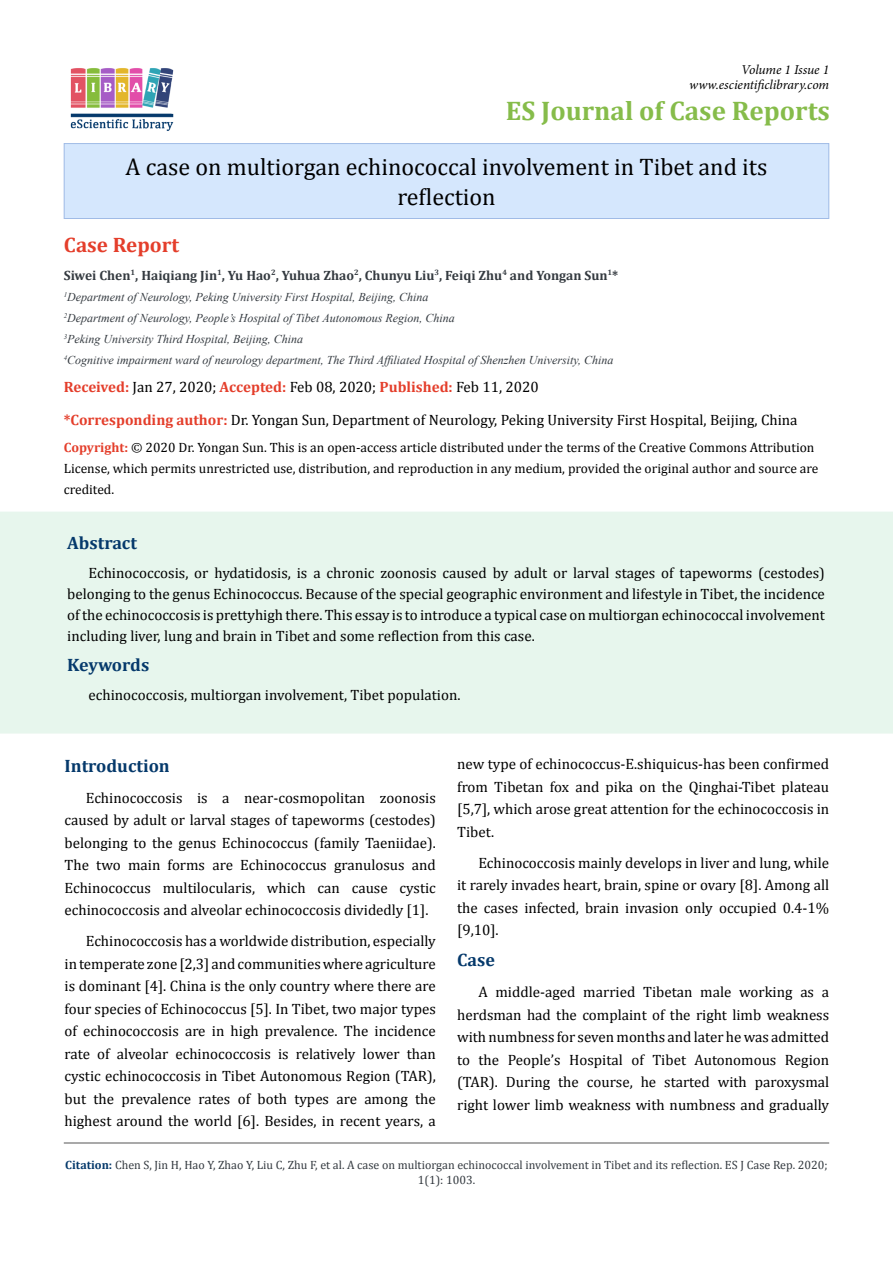
<style>
.page{position:relative;width:893px;height:1263px;background:#fff}
.page>*{position:absolute;margin:0;border:0;box-sizing:border-box;transform-origin:0 0}
.t1{font:700 27px "Cambria";color:#86bc4a}
.t2{font:24px/30px "Cambria";color:#000;text-align:center}
.t3{font:700 21px "Cambria";color:#e43e2b}
.t4{font:700 18px "Cambria";color:#05396b}
.t5{font:15px/22.5px "Cambria";color:#000;text-align:justify}
.t6{font:13.5px/21px "Cambria";color:#000}
.t7{font:700 13.5px "Cambria";color:#343a40}
.t8{font:italic 13.5px/15px "Minion Pro";letter-spacing:-.01em;color:#000;text-align:right}
.t9{font:italic 12px/21px "Times New Roman";color:#343a40}
.t10{font:12px/15px "Cambria";color:#343a40;text-align:center}
.s1{font-weight:700;color:#e43e2b}
.s2{font-weight:700;color:#05396b}
</style>
<div class="page">
<hr style="left:64px;top:1142px;width:765px;height:1px;background:#000">
<hr style="left:64px;top:1143px;width:765px;height:1px;background:#000">
<img style="left:70px;top:68px;width:104px;height:63px">
<div style="left:64px;top:144px;width:765px;height:74px;background:#d5e7fd"></div>
<div style="left:64px;top:143px;width:765px;height:76px;border:1px solid #a0bbe6"></div>
<div style="left:0;top:512px;width:893px;height:221px;background:#e7f6ed"></div>
<p class="t8" style="left:689px;top:62px;width:141px">Volume 1 Issue 1 www.escientificlibrary.com</p>
<h1 class="t1" style="left:506px;top:92px;width:326px">ES Journal of Case Reports</h1>
<h2 class="t2" style="left:126px;top:152px;width:643px">A case on multiorgan echinococcal involvement in Tibet and its reflection</h2>
<h3 class="t3" style="left:64px;top:230px;width:117px">Case Report</h3>
<p class="t7" style="left:64px;top:266px;width:556px">Siwei Chen<sup>1</sup>, Haiqiang Jin<sup>1</sup>, Yu Hao<sup>2</sup>, Yuhua Zhao<sup>2</sup>, Chunyu Liu<sup>3</sup>, Feiqi Zhu<sup>4</sup> and Yongan Sun<sup>1</sup>*</p>
<p class="t9" style="left:64px;top:286px;width:551px"><sup>1</sup>Department of Neurology, Peking University First Hospital, Beijing, China<br><sup>2</sup>Department of Neurology, People’s Hospital of Tibet Autonomous Region, China<br><sup>3</sup>Peking University Third Hospital, Beijing, China<br><sup>4</sup>Cognitive impairment ward of neurology department, The Third Affiliated Hospital of Shenzhen University, China</p>
<p class="t5" style="left:64px;top:376px;width:476px"><span class="s1">Received:</span> Jan 27, 2020; <span class="s1">Accepted:</span> Feb 08, 2020; <span class="s1">Published:</span> Feb 11, 2020</p>
<p class="t5" style="left:64px;top:408px;width:735px"><span class="s1">*Corresponding author:</span> Dr. Yongan Sun, Department of Neurology, Peking University First Hospital, Beijing, China</p>
<p class="t6" style="left:64px;top:437px;width:756px"><span class="s1">Copyright:</span> © 2020 Dr. Yongan Sun. This is an open-access article distributed under the terms of the Creative Commons Attribution<br>License, which permits unrestricted use, distribution, and reproduction in any medium, provided the original author and source are credited.</p>
<p class="t4" style="left:67px;top:530px;width:71px">Abstract</p>
<p class="t5" style="left:67px;top:563px;width:759px;line-height:21px;text-indent:21px">Echinococcosis, or hydatidosis, is a chronic zoonosis caused by adult or larval stages of tapeworms (cestodes) belonging to the genus Echinococcus. Because of the special geographic environment and lifestyle in Tibet, the incidence of the echinococcosis is prettyhigh there. This essay is to introduce a typical case on multiorgan echinococcal involvement including liver, lung and brain in Tibet and some reflection from this case.</p>
<p class="t4" style="left:67px;top:652px;width:83px">Keywords</p>
<p class="t5" style="left:89px;top:684px;width:373px">echinococcosis, multiorgan involvement, Tibet population.</p>
<p class="t4" style="left:65px;top:753px;width:107px">Introduction</p>
<p class="t5" style="left:65px;top:786px;width:373px;text-indent:21px">Echinococcosis is a near-cosmopolitan zoonosis caused by adult or larval stages of tapeworms (cestodes) belonging to the genus Echinococcus (family Taeniidae).<br>The two main forms are Echinococcus granulosus and Echinococcus multilocularis, which can cause cystic echinococcosis and alveolar echinococcosis dividedly [1].</p>
<p class="t5" style="left:65px;top:930px;width:373px;text-indent:21px">Echinococcosis has a worldwide distribution, especially in temperate zone [2,3] and communities where agriculture is dominant [4]. China is the only country where there are four species of Echinococcus [5]. In Tibet, two major types of echinococcosis are in high prevalence. The incidence rate of alveolar echinococcosis is relatively lower than cystic echinococcosis in Tibet Autonomous Region (TAR), but the prevalence rates of both types are among the highest around the world [6]. Besides, in recent years, a</p>
<p class="t5" style="left:457px;top:753px;width:374px">new type of echinococcus-E.shiquicus-has been confirmed from Tibetan fox and pika on the Qinghai-Tibet plateau [5,7], which arose great attention for the echinococcosis in Tibet.</p>
<p class="t5" style="left:457px;top:851px;width:374px;text-indent:21px">Echinococcosis mainly develops in liver and lung, while it rarely invades heart, brain, spine or ovary [8]. Among all the cases infected, brain invasion only occupied 0.4-1% [9,10].</p>
<p class="t4" style="left:457px;top:947px;width:39px">Case</p>
<p class="t5" style="left:457px;top:981px;width:374px;text-indent:21px">A middle-aged married Tibetan male working as a herdsman had the complaint of the right limb weakness with numbness for seven months and later he was admitted to the People’s Hospital of Tibet Autonomous Region (TAR). During the course, he started with paroxysmal right lower limb weakness with numbness and gradually</p>
<p class="t10" style="left:65px;top:1157px;width:764px"><span class="s2">Citation:</span> Chen S, Jin H, Hao Y, Zhao Y, Liu C, Zhu F, et al. A case on multiorgan echinococcal involvement in Tibet and its reflection. ES J Case Rep. 2020;<br>1(1): 1003.</p>
</div>
